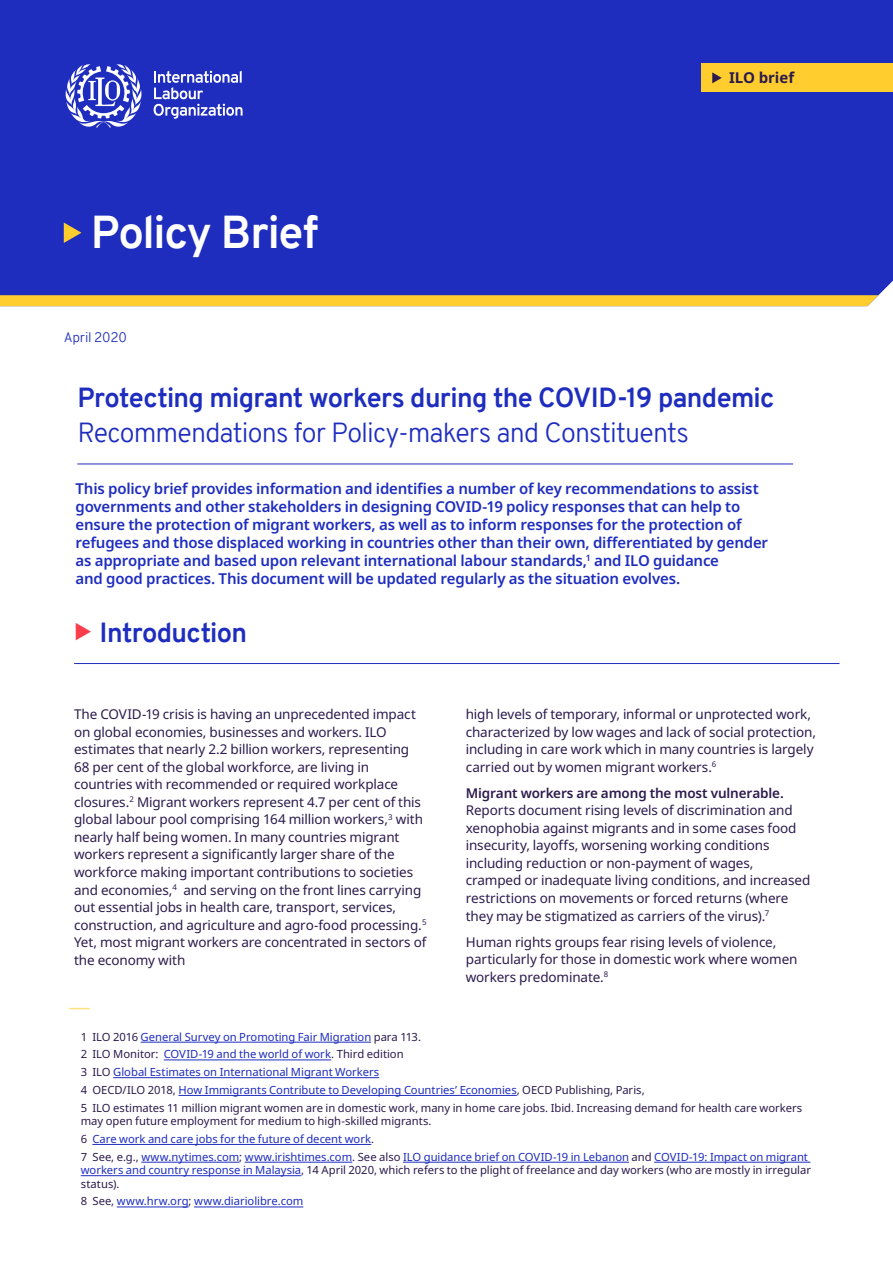
<style>
.page{position:relative;width:893px;height:1263px;background:#fff}
.page>*{position:absolute;margin:0;border:0;box-sizing:border-box;transform-origin:0 0}
.Briefing_A4_-_Subhea{font:700 45px "Overpass";letter-spacing:-.03em;color:#fff}
.Briefing_A4_-_Headin{font:700 27px/35.1px "Overpass";letter-spacing:-.025em;color:#1e2dbe}
.Briefing_A4_-_header{font:600 15px/18px "Noto Sans";letter-spacing:-.015em;color:#1e2dbe}
.Briefing_A4_-_Series{font:700 15px "Noto Sans";letter-spacing:-.005em;color:#2c1b4d}
.Briefing_A4_-_Body{font:13.5px/17.5px "Noto Sans";letter-spacing:-.01em;color:#2c1b4d}
.Briefing_A4_-_footer{font:300 13.5px "Overpass";letter-spacing:-.015em;color:#1e2dbe}
.Briefing_A4-caption{font:11.25px/13.5px "Noto Sans";color:#1e2dbe}
.Briefing_A4-caption-2{font:11.25px/13.5px "Noto Sans";color:#2c1b4d}
.s1{font-weight:300}
.s2{font-weight:600}
.s3{color:#2c1b4d}
.s4{color:#1e2dbe}
</style>
<div class="page">
<div style="left:0;top:0;width:893px;height:296px;background:#1e2dbe"></div>
<svg style="left:0;top:295px;width:878px;height:11px;background:#faca30"></svg>
<svg style="left:154px;top:71px;width:89px;height:48px;background:#5662ce"></svg>
<svg style="left:64px;top:64px;width:79px;height:64px"></svg>
<svg style="left:64px;top:222px;width:17px;height:21px"></svg>
<div style="left:702px;top:64px;width:191px;height:28px;background:#ffcd2d"></div>
<svg style="left:712px;top:72px;width:10px;height:11px"></svg>
<hr style="left:74px;top:663px;width:765px;height:1px;background:#1e2dbe">
<hr style="left:141px;top:1042px;width:230px;height:1px;background:#1e2dbe">
<hr style="left:164px;top:1060px;width:167px;height:1px;background:#1e2dbe">
<hr style="left:113px;top:1077px;width:266px;height:1px;background:#1e2dbe">
<hr style="left:178px;top:1095px;width:339px;height:1px;background:#1e2dbe">
<hr style="left:92px;top:1144px;width:279px;height:1px;background:#1e2dbe">
<hr style="left:141px;top:1162px;width:98px;height:1px;background:#1e2dbe">
<hr style="left:245px;top:1162px;width:107px;height:1px;background:#1e2dbe">
<hr style="left:403px;top:1162px;width:226px;height:1px;background:#1e2dbe">
<hr style="left:654px;top:1162px;width:156px;height:1px;background:#1e2dbe">
<hr style="left:81px;top:1175px;width:220px;height:1px;background:#1e2dbe">
<hr style="left:117px;top:1207px;width:72px;height:1px;background:#1e2dbe">
<hr style="left:194px;top:1207px;width:109px;height:1px;background:#1e2dbe">
<svg style="left:69px;top:1008px;width:21px;height:1px"></svg>
<hr style="left:77px;top:464px;width:716px;height:1px;background:#1e2dbe">
<p class="Briefing_A4_-_Subhea" style="left:91px;top:201px;width:229px">Policy Brief</p>
<p class="Briefing_A4_-_footer" style="left:64px;top:327px;width:65px">April 2020</p>
<p class="Briefing_A4_-_Series" style="left:729px;top:67px;width:67px">ILO brief</p>
<p class="Briefing_A4_-_Headin" style="left:77px;top:380px;width:699px">Protecting migrant workers during the COVID-19 pandemic<br><span class="s1">Recommendations for Policy-makers and Constituents</span></p>
<p class="Briefing_A4_-_header" style="left:76px;top:480px;width:694px">This policy brief provides information and identifies a number of key recommendations to assist governments and other stakeholders in designing COVID-19 policy responses that can help to ensure the protection of migrant workers, as well as to inform responses for the protection of refugees and those displaced working in countries other than their own, differentiated by gender as appropriate and based upon relevant international labour standards,<sup>1</sup> and ILO guidance<br>and good practices. This document will be updated regularly as the situation evolves.</p>
<p class="Briefing_A4_-_Headin" style="left:100px;top:615px;width:149px">Introduction</p>
<p class="Briefing_A4_-_Body" style="left:74px;top:706px;width:354px">The COVID-19 crisis is having an unprecedented impact on global economies, businesses and workers. ILO estimates that nearly 2.2 billion workers, representing 68 per cent of the global workforce, are living in countries with recommended or required workplace closures.<sup>2</sup> Migrant workers represent 4.7 per cent of this global labour pool comprising 164 million workers,<sup>3</sup> with nearly half being women. In many countries migrant workers represent a significantly larger share of the workforce making important contributions to societies and economies,<sup>4</sup> and serving on the front lines carrying out essential jobs in health care, transport, services, construction, and agriculture and agro-food processing.<sup>5<br></sup>Yet, most migrant workers are concentrated in sectors of the economy with</p>
<p class="Briefing_A4_-_Body" style="left:466px;top:706px;width:352px">high levels of temporary, informal or unprotected work, characterized by low wages and lack of social protection, including in care work which in many countries is largely carried out by women migrant workers.<sup>6</sup></p>
<p class="Briefing_A4_-_Body" style="left:466px;top:784px;width:346px"><span class="s2">Migrant workers are among the most vulnerable.<br></span>Reports document rising levels of discrimination and xenophobia against migrants and in some cases food insecurity, layoffs, worsening working conditions including reduction or non-payment of wages, cramped or inadequate living conditions, and increased restrictions on movements or forced returns (where they may be stigmatized as carriers of the virus).<sup>7</sup></p>
<p class="Briefing_A4_-_Body" style="left:466px;top:933px;width:333px">Human rights groups fear rising levels of violence, particularly for those in domestic work where women workers predominate.<sup>8</sup></p>
<p class="Briefing_A4-caption" style="left:81px;top:1030px;width:342px"><span class="s3">1 ILO 2016</span> General Survey on Promoting Fair Migration <span class="s3">para 113.</span></p>
<p class="Briefing_A4-caption-2" style="left:81px;top:1048px;width:324px">2 ILO Monitor: <span class="s4">COVID-19 and the world of work</span>. Third edition</p>
<p class="Briefing_A4-caption" style="left:81px;top:1065px;width:300px"><span class="s3">3 ILO</span> Global Estimates on International Migrant Workers</p>
<p class="Briefing_A4-caption" style="left:81px;top:1083px;width:565px"><span class="s3">4 OECD/ILO 2018,</span> How Immigrants Contribute to Developing Countries’ Economies<span class="s3">, OECD Publishing, Paris,</span></p>
<p class="Briefing_A4-caption-2" style="left:81px;top:1101px;width:723px">5 ILO estimates 11 million migrant women are in domestic work, many in home care jobs. Ibid. Increasing demand for health care workers may open future employment for medium to high-skilled migrants.</p>
<p class="Briefing_A4-caption" style="left:81px;top:1132px;width:295px"><span class="s3">6</span> Care work and care jobs for the future of decent work<span class="s3">.</span></p>
<p class="Briefing_A4-caption" style="left:81px;top:1150px;width:732px"><span class="s3">7 See, e.g.,</span> www.nytimes.com<span class="s3">;</span> www.irishtimes.com<span class="s3">. See also</span> ILO guidance brief on COVID-19 in Lebanon <span class="s3">and</span> COVID-19: Impact on migrant workers and country response in Malaysia<span class="s3">, 14 April 2020, which refers to the plight of freelance and day workers (who are mostly in irregular status).</span></p>
<p class="Briefing_A4-caption" style="left:81px;top:1195px;width:224px"><span class="s3">8 See,</span> www.hrw.org<span class="s3">;</span> www.diariolibre.com</p>
</div>
